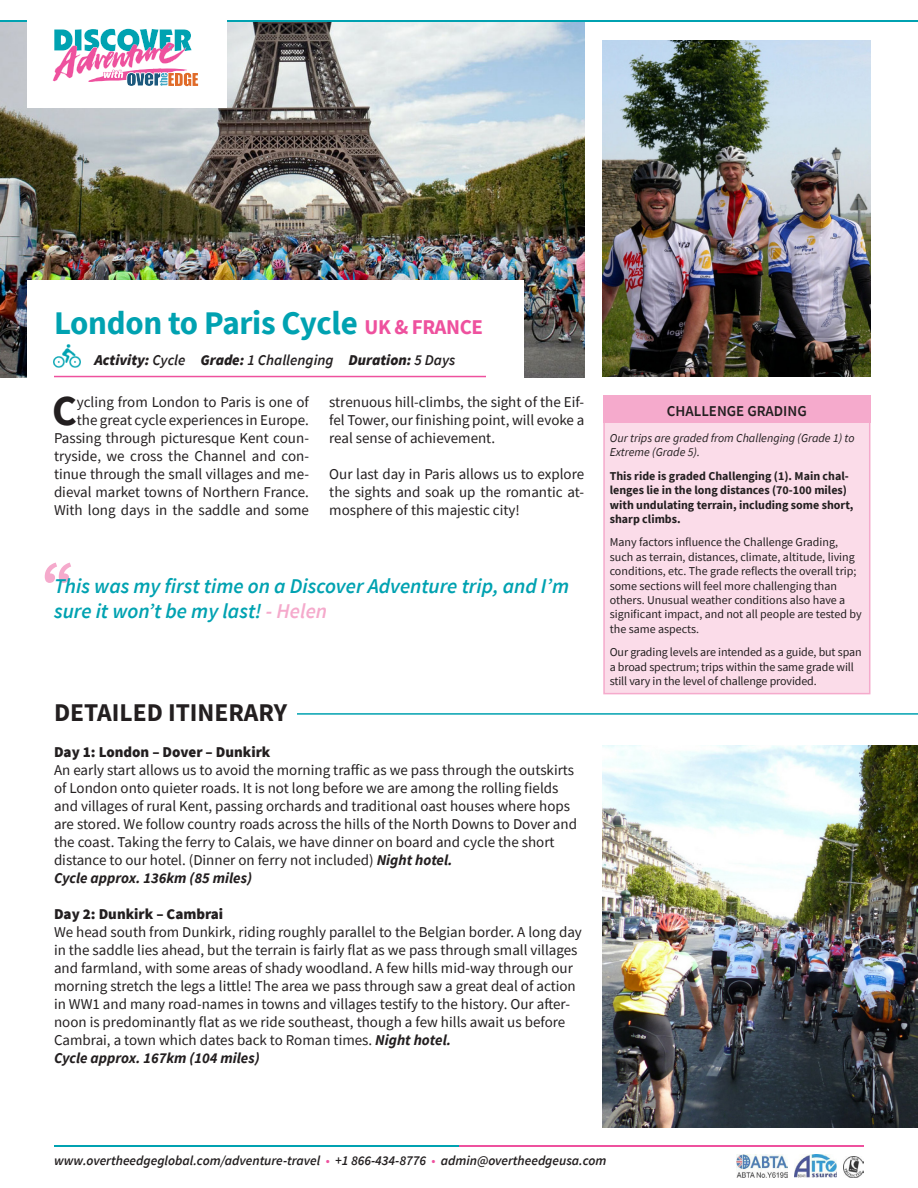
<style>
.page{position:relative;width:918px;height:1188px;background:#fff}
.page>*{position:absolute;margin:0;border:0;box-sizing:border-box;transform-origin:0 0}
.t1{font:italic 900 58.5px "Source Sans Pro";color:#f5aacc}
.Drop_Cap{font:700 42.6px "Source Sans Pro";color:#231f20}
.Paragraph_Style_1{font:700 33px "Source Sans Pro";letter-spacing:-.01em;color:#00a2b1}
.Paragraph_Style_1-2{font:700 25.5px "Source Sans Pro";color:#231f20}
.t2{font:italic 600 21px/25.2px "Source Sans Pro";color:#00a2b1}
.Paragraph_Style_1-3{font:15px/18px "Source Sans Pro";color:#231f20}
.Drop_Cap-2{font:15px/18px "Source Sans Pro";color:#231f20;text-align:right}
.Paragraph_Style_1-4{font:italic 900 15px "Source Sans Pro";color:#231f20}
.Paragraph_Style_1-5{font:900 15px "Source Sans Pro";color:#231f20}
.Paragraph_Style_1-6{font:italic 700 15px "Source Sans Pro";color:#231f20}
.Paragraph_Style_1-7{font:600 15px "Source Sans Pro";color:#231f20}
.t3{font:italic 600 13.5px "Source Sans Pro";color:#231f20}
.Challenging{font:12px/14.4px "Source Sans Pro";color:#231f20}
.Challenging-2{font:700 12px/14.4px "Source Sans Pro";color:#231f20}
.Challenging-3{font:italic 12px/14.4px "Source Sans Pro";color:#231f20}
.s1{font-size:21px;color:#ee519e}
.s2{font-weight:600}
.s3{color:#f5aacc}
.s4{font-weight:700;font-style:italic}
.s5{font-weight:400;font-style:normal;color:#ee519e}
</style>
<div class="page">
<img style="left:736px;top:1154px;width:52px;height:23px">
<img style="left:794px;top:1155px;width:43px;height:22px">
<img style="left:843px;top:1156px;width:21px;height:21px">
<hr style="left:55px;top:1145px;width:404px;height:2px;background:#00a2b1">
<hr style="left:459px;top:1145px;width:405px;height:2px;background:#ee519e">
<img style="left:0;top:21px;width:584px;height:356px">
<img style="left:602px;top:40px;width:268px;height:337px">
<img style="left:602px;top:745px;width:316px;height:382px">
<hr style="left:0;top:20px;width:918px;height:1px;background:#00a2b1">
<div style="left:603px;top:418px;width:267px;height:276px;background:#fbdce9;border:2px solid #f5aacc"></div>
<div style="left:603px;top:395px;width:267px;height:28px;background:#f5aacc"></div>
<div style="left:28px;top:0;width:199px;height:108px;background:#fff"></div>
<svg style="left:52px;top:28px;width:147px;height:59px"></svg>
<div style="left:27px;top:280px;width:497px;height:108px;background:#fff"></div>
<hr style="left:54px;top:376px;width:432px;height:1px;background:#ee519e">
<hr style="left:297px;top:713px;width:621px;height:2px;background:#00a2b1">
<img style="left:53px;top:344px;width:28px;height:24px">
<p class="Paragraph_Style_1" style="left:54px;top:300px;width:431px">London to Paris Cycle <span class="s1">UK &amp; FRANCE</span></p>
<p class="Paragraph_Style_1-4" style="left:94px;top:350px;width:362px">Activity: <span class="s2">Cycle</span> Grade: <span class="s2">1 Challenging</span> Duration: <span class="s2">5 Days</span></p>
<p class="Drop_Cap-2" style="left:54px;top:393px;width:257px">ycling from London to Paris is one of the great cycle experiences in Europe.<br>Passing through picturesque Kent coun&shy;tryside, we cross the Channel and con&shy;tinue through the small villages and me&shy;dieval market towns of Northern France.<br>With long days in the saddle and some</p>
<p class="Drop_Cap-2" style="left:329px;top:393px;width:257px;text-align:justify">strenuous hill-climbs, the sight of the Eif&shy;fel Tower, our finishing point, will evoke a real sense of achievement.</p>
<p class="Drop_Cap" style="left:52px;top:382px;width:26px">C</p>
<p class="Paragraph_Style_1-3" style="left:329px;top:465px;width:257px;text-align:justify">Our last day in Paris allows us to explore the sights and soak up the romantic at&shy;mosphere of this majestic city!</p>
<p class="t1" style="left:39px;top:542px;width:34px">“</p>
<p class="t2" style="left:54px;top:573px;width:517px">This was my first time on a Discover Adventure trip, and I’m sure it won’t be my last! <span class="s3">- Helen</span></p>
<p class="Paragraph_Style_1-2" style="left:54px;top:696px;width:235px">DETAILED ITINERARY</p>
<p class="Paragraph_Style_1-5" style="left:54px;top:742px;width:218px">Day 1: London – Dover – Dunkirk</p>
<p class="Paragraph_Style_1-3" style="left:54px;top:761px;width:525px">An early start allows us to avoid the morning traffic as we pass through the outskirts of London onto quieter roads. It is not long before we are among the rolling fields and villages of rural Kent, passing orchards and traditional oast houses where hops are stored. We follow country roads across the hills of the North Downs to Dover and the coast. Taking the ferry to Calais, we have dinner on board and cycle the short distance to our hotel. (Dinner on ferry not included) <span class="s4">Night hotel.<br>Cycle approx. 136km (85 miles)</span></p>
<p class="Paragraph_Style_1-5" style="left:54px;top:904px;width:171px">Day 2: Dunkirk – Cambrai</p>
<p class="Paragraph_Style_1-3" style="left:54px;top:923px;width:529px">We head south from Dunkirk, riding roughly parallel to the Belgian border. A long day in the saddle lies ahead, but the terrain is fairly flat as we pass through small villages and farmland, with some areas of shady woodland. A few hills mid-way through our</p>
<p class="Paragraph_Style_1-3" style="left:54px;top:977px;width:523px">morning stretch the legs a little! The area we pass through saw a great deal of action in WW1 and many road-names in towns and villages testify to the history. Our after&shy;noon is predominantly flat as we ride southeast, though a few hills await us before</p>
<p class="Paragraph_Style_1-3" style="left:54px;top:1031px;width:399px">Cambrai, a town which dates back to Roman times. <span class="s4">Night hotel.</span></p>
<p class="Paragraph_Style_1-6" style="left:54px;top:1048px;width:207px">Cycle approx. 167km (104 miles)</p>
<p class="Paragraph_Style_1-7" style="left:667px;top:401px;width:141px">CHALLENGE GRADING</p>
<p class="Challenging-3" style="left:610px;top:431px;width:246px">Our trips are graded from Challenging (Grade 1) to<br>Extreme (Grade 5).</p>
<p class="Challenging-2" style="left:610px;top:468px;width:245px">This ride is graded Challenging (1). Main chal&shy;lenges lie in the long distances (70-100 miles) with undulating terrain, including some short, sharp climbs.</p>
<p class="Challenging" style="left:610px;top:535px;width:253px">Many factors influence the Challenge Grading, such as terrain, distances, climate, altitude, living conditions, etc. The grade reflects the overall trip; some sections will feel more challenging than others. Unusual weather conditions also have a significant impact, and not all people are tested by the same aspects.</p>
<p class="Challenging" style="left:610px;top:645px;width:253px">Our grading levels are intended as a guide, but span a broad spectrum; trips within the same grade will still vary in the level of challenge provided.</p>
<p class="t3" style="left:54px;top:1151px;width:554px">www.overtheedgeglobal.com/adventure-travel <span class="s5">•</span> +1 866-434-8776 <span class="s5">•</span> admin@overtheedgeusa.com</p>
</div>
